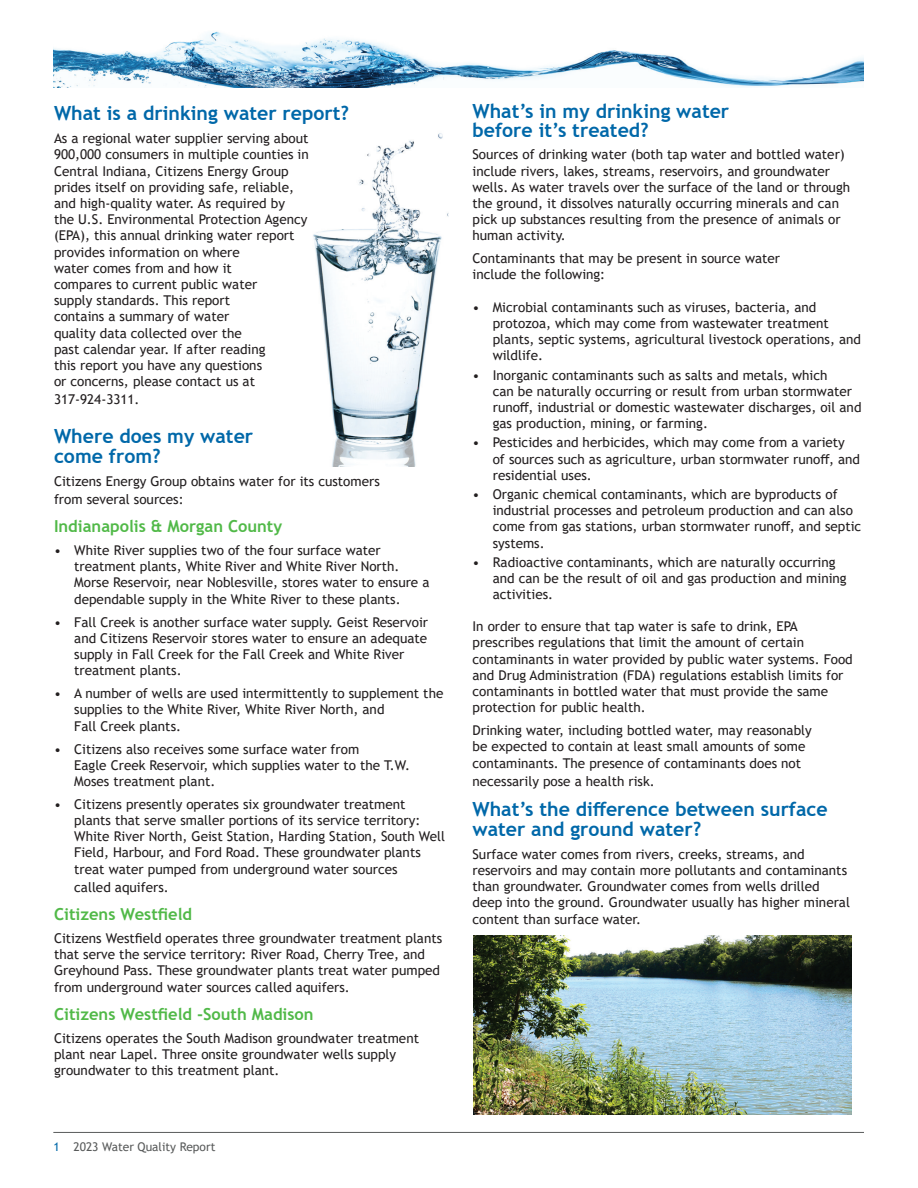
<style>
.page{position:relative;width:918px;height:1188px;background:#fff}
.page>*{position:absolute;margin:0;border:0;box-sizing:border-box;transform-origin:0 0}
.t1{font:700 19.5px/19.5px "Trebuchet MS";color:#0068a9}
.t2{font:700 16.5px "Trebuchet MS";color:#51b948}
.t3{font:13.5px/16.2px "Trebuchet MS";color:#231f20}
.t4{font:12px "Trebuchet MS";color:#595b5b}
.s1{color:#0068a9}
</style>
<div class="page">
<hr style="left:53px;top:1132px;width:811px;height:1px;background:#595b5b">
<img style="left:313px;top:133px;width:136px;height:333px">
<img style="left:473px;top:935px;width:378px;height:179px">
<img style="left:53px;top:31px;width:810px;height:56px">
<h1 class="t1" style="left:54px;top:104px;width:297px">What is a drinking water report?</h1>
<p class="t3" style="left:54px;top:130px;width:256px">As a regional water supplier serving about 900,000 consumers in multiple counties in Central Indiana, Citizens Energy Group prides itself on providing safe, reliable, and high-quality water. As required by<br>the U.S. Environmental Protection Agency (EPA), this annual drinking water report provides information on where<br>water comes from and how it<br>compares to current public water<br>supply standards. This report<br>contains a summary of water<br>quality data collected over the<br>past calendar year. If after reading<br>this report you have any questions<br>or concerns, please contact us at</p>
<p class="t3" style="left:54px;top:391px;width:87px">317-924-3311.</p>
<h1 class="t1" style="left:54px;top:427px;width:201px">Where does my water come from?</h1>
<p class="t3" style="left:54px;top:472px;width:327px;line-height:18px">Citizens Energy Group obtains water for its customers from several sources:</p>
<p class="t2" style="left:54px;top:516px;width:230px">Indianapolis &amp; Morgan County</p>
<p class="t3" style="left:74px;top:542px;width:357px;text-indent:-20px">• White River supplies two of the four surface water treatment plants, White River and White River North.<br>Morse Reservoir, near Noblesville, stores water to ensure a dependable supply in the White River to these plants.</p>
<p class="t3" style="left:74px;top:614px;width:355px;text-indent:-20px">• Fall Creek is another surface water supply. Geist Reservoir and Citizens Reservoir stores water to ensure an adequate supply in Fall Creek for the Fall Creek and White River treatment plants.</p>
<p class="t3" style="left:74px;top:685px;width:371px;text-indent:-20px">• A number of wells are used intermittently to supplement the supplies to the White River, White River North, and<br>Fall Creek plants.</p>
<p class="t3" style="left:74px;top:741px;width:337px;text-indent:-20px">• Citizens also receives some surface water from<br>Eagle Creek Reservoir, which supplies water to the T.W.<br>Moses treatment plant.</p>
<p class="t3" style="left:74px;top:796px;width:373px;text-indent:-20px">• Citizens presently operates six groundwater treatment plants that serve smaller portions of its service territory:<br>White River North, Geist Station, Harding Station, South Well Field, Harbour, and Ford Road. These groundwater plants treat water pumped from underground water sources</p>
<p class="t3" style="left:74px;top:879px;width:96px">called aquifers.</p>
<p class="t2" style="left:54px;top:904px;width:140px">Citizens Westfield</p>
<p class="t3" style="left:54px;top:930px;width:390px">Citizens Westfield operates three groundwater treatment plants that serve the service territory: River Road, Cherry Tree, and Greyhound Pass. These groundwater plants treat water pumped from underground water sources called aquifers.</p>
<p class="t2" style="left:54px;top:1004px;width:261px">Citizens Westfield -South Madison</p>
<p class="t3" style="left:54px;top:1030px;width:367px">Citizens operates the South Madison groundwater treatment plant near Lapel. Three onsite groundwater wells supply groundwater to this treatment plant.</p>
<p class="t4" style="left:53px;top:1139px;width:164px"><span class="s1">1</span> 2023 Water Quality Report</p>
<h1 class="t1" style="left:472px;top:101px;width:258px">What’s in my drinking water before it’s treated?</h1>
<p class="t3" style="left:472px;top:146px;width:379px">Sources of drinking water (both tap water and bottled water) include rivers, lakes, streams, reservoirs, and groundwater wells. As water travels over the surface of the land or through the ground, it dissolves naturally occurring minerals and can pick up substances resulting from the presence of animals or human activity.</p>
<p class="t3" style="left:472px;top:250px;width:309px">Contaminants that may be present in source water include the following:</p>
<p class="t3" style="left:493px;top:299px;width:370px;text-indent:-20px">• Microbial contaminants such as viruses, bacteria, and protozoa, which may come from wastewater treatment plants, septic systems, agricultural livestock operations, and wildlife.</p>
<p class="t3" style="left:493px;top:367px;width:370px;text-indent:-20px">• Inorganic contaminants such as salts and metals, which<br>can be naturally occurring or result from urban stormwater runoff, industrial or domestic wastewater discharges, oil and gas production, mining, or farming.</p>
<p class="t3" style="left:493px;top:435px;width:369px;text-indent:-20px">• Pesticides and herbicides, which may come from a variety of sources such as agriculture, urban stormwater runoff, and residential uses.</p>
<p class="t3" style="left:493px;top:486px;width:370px;text-indent:-20px">• Organic chemical contaminants, which are byproducts of industrial processes and petroleum production and can also come from gas stations, urban stormwater runoff, and septic systems.</p>
<p class="t3" style="left:493px;top:554px;width:355px;text-indent:-20px">• Radioactive contaminants, which are naturally occurring and can be the result of oil and gas production and mining activities.</p>
<p class="t3" style="left:472px;top:618px;width:382px">In order to ensure that tap water is safe to drink, EPA prescribes regulations that limit the amount of certain contaminants in water provided by public water systems. Food and Drug Administration (FDA) regulations establish limits for contaminants in bottled water that must provide the same protection for public health.</p>
<p class="t3" style="left:472px;top:722px;width:341px">Drinking water, including bottled water, may reasonably be expected to contain at least small amounts of some contaminants. The presence of contaminants does not</p>
<p class="t3" style="left:472px;top:773px;width:184px">necessarily pose a health risk.</p>
<h1 class="t1" style="left:472px;top:800px;width:357px">What’s the difference between surface water and ground water?</h1>
<p class="t3" style="left:472px;top:846px;width:379px">Surface water comes from rivers, creeks, streams, and reservoirs and may contain more pollutants and contaminants than groundwater. Groundwater comes from wells drilled deep into the ground. Groundwater usually has higher mineral content than surface water.</p>
</div>
